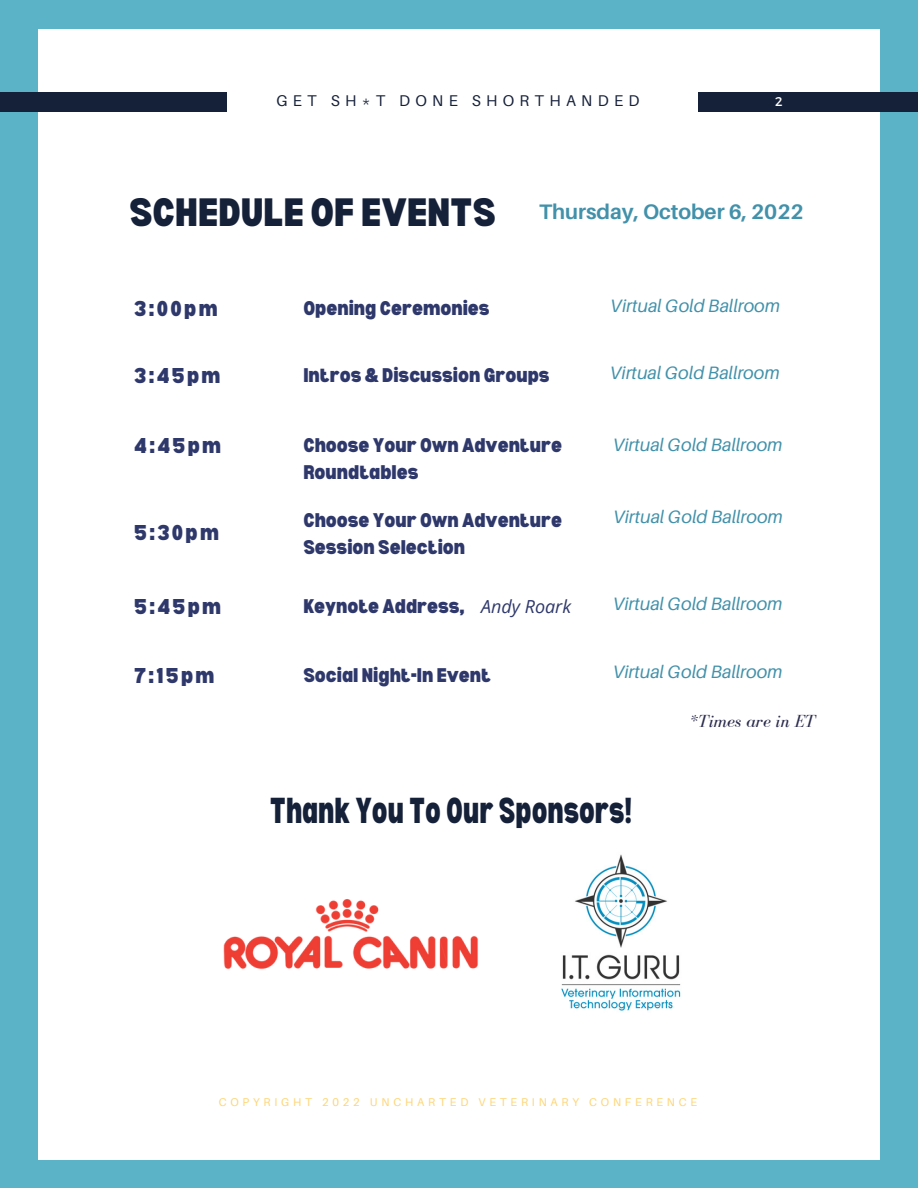
<style>
.page{position:relative;width:918px;height:1188px;background:#5bb3c7}
.page>*{position:absolute;margin:0;border:0;box-sizing:border-box;transform-origin:0 0}
.t1{font:900 condensed 35.4px "Bernoru";color:#152039}
.t2{font:700 21px "Aileron";color:#4291aa}
.t3{font:900 semi-condensed 21px "Bernoru";letter-spacing:.11em;color:#2e386b}
.t4{font:900 semi-condensed 19.35px/27px "Bernoru";color:#2e386b}
.t5{font:italic 18px "Aileron";color:#4291aa}
.t6{font:italic 18px "Bodoni FLF";color:#2c2d4e}
.t7{font:italic 18px "Open Sans";color:#2e386b}
.t8{font:15.6px "Aileron";letter-spacing:.34em;color:#152039}
.t9{font:12.75px "Montserrat";color:#fff}
.t10{font:11.25px "Aileron";letter-spacing:.34em;color:#fed576}
.s1{font-family:"Bernoru";font-weight:900;font-stretch:semi-condensed;font-size:38.7px;color:#152039}
</style>
<div class="page">
<div style="left:38px;top:29px;width:842px;height:1130px;background:#fff"></div>
<div style="left:0;top:92px;width:227px;height:19px;background:#152039"></div>
<div style="left:698px;top:92px;width:220px;height:19px;background:#152039"></div>
<img style="left:561px;top:854px;width:120px;height:157px">
<img style="left:223px;top:899px;width:255px;height:71px">
<p class="t8" style="left:276px;top:91px;width:365px">GET SH*T DONE SHORTHANDED</p>
<p class="t9" style="left:775px;top:93px;width:9px">2</p>
<p class="t2" style="left:129px;top:199px;width:676px"><span class="s1">SCHEDULE OF EVENTS</span> Thursday, October 6, 2022</p>
<p class="t3" style="left:134px;top:296px;width:85px">3:00pm</p>
<p class="t4" style="left:303px;top:294px;width:188px">Opening Ceremonies</p>
<p class="t5" style="left:610px;top:294px;width:171px">Virtual Gold Ballroom</p>
<p class="t3" style="left:134px;top:364px;width:88px">3:45pm</p>
<p class="t5" style="left:610px;top:361px;width:171px">Virtual Gold Ballroom</p>
<p class="t4" style="left:303px;top:361px;width:248px">Intros &amp; Discussion Groups</p>
<p class="t3" style="left:134px;top:434px;width:88px">4:45pm</p>
<p class="t4" style="left:303px;top:431px;width:260px">Choose Your Own Adventure<br>Roundtables</p>
<p class="t5" style="left:613px;top:434px;width:171px">Virtual Gold Ballroom</p>
<p class="t3" style="left:134px;top:521px;width:86px">5:30pm</p>
<p class="t4" style="left:303px;top:506px;width:260px">Choose Your Own Adventure<br>Session Selection</p>
<p class="t5" style="left:613px;top:505px;width:171px">Virtual Gold Ballroom</p>
<p class="t3" style="left:134px;top:595px;width:88px">5:45pm</p>
<p class="t4" style="left:303px;top:592px;width:163px">Keynote Address,</p>
<p class="t7" style="left:481px;top:593px;width:92px">Andy Roark</p>
<p class="t5" style="left:613px;top:593px;width:171px">Virtual Gold Ballroom</p>
<p class="t3" style="left:134px;top:663px;width:82px">7:15pm</p>
<p class="t4" style="left:303px;top:660px;width:189px">Social Night-In Event</p>
<p class="t5" style="left:613px;top:661px;width:171px">Virtual Gold Ballroom</p>
<p class="t6" style="left:691px;top:711px;width:126px">*Times are in ET</p>
<h1 class="t1" style="left:270px;top:790px;width:364px">Thank You To Our Sponsors!</h1>
<p class="t10" style="left:219px;top:1096px;width:480px">COPYRIGHT 2022 UNCHARTED VETERINARY CONFERENCE</p>
</div>
